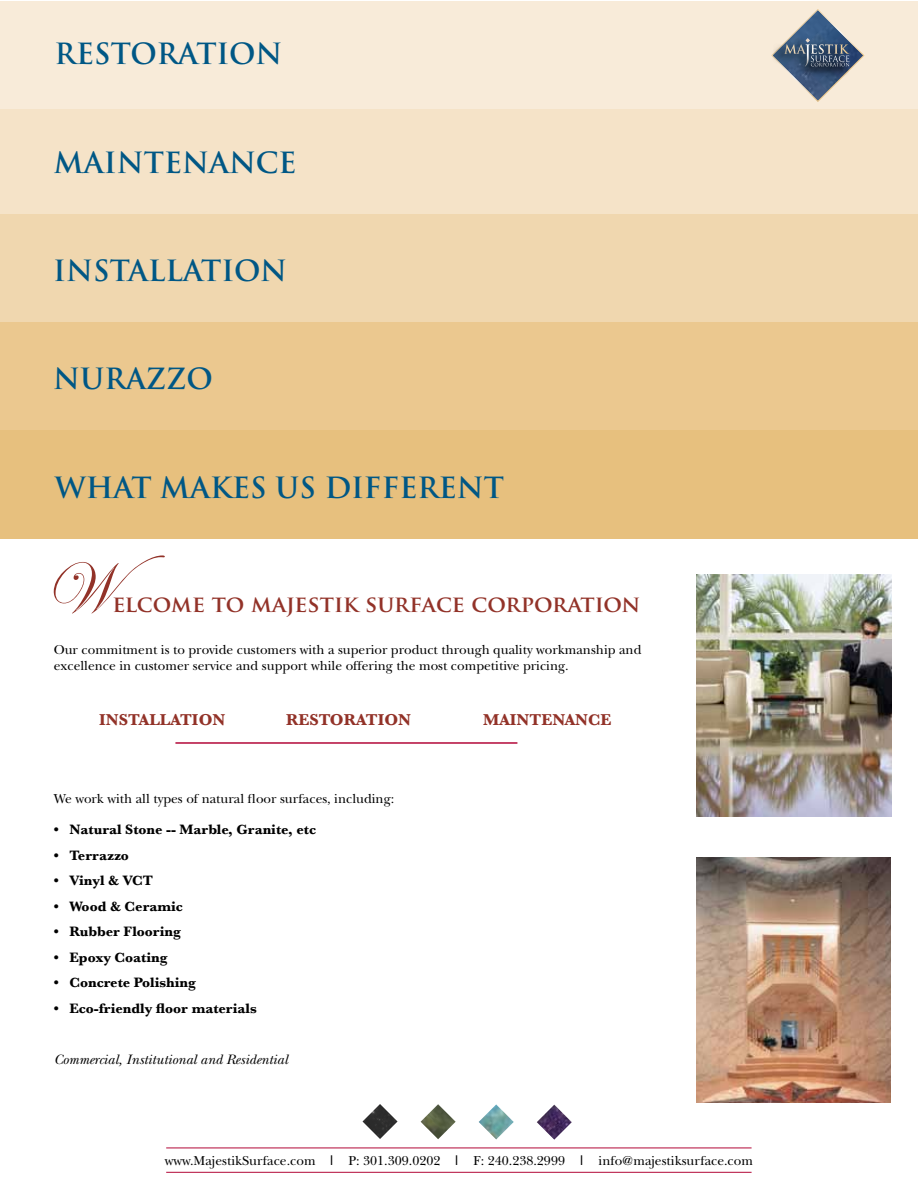
<style>
.page{position:relative;width:918px;height:1188px;background:#fff}
.page>*{position:absolute;margin:0;border:0;box-sizing:border-box;transform-origin:0 0}
.t1{font:72px "Edwardian Script ITC";color:#923228}
.t2{font:700 28.5px "Trajan Pro";color:#005785}
.t3{font:700 22.5px "Trajan Pro";color:#923228}
.t4{font:700 16.5px "Baskerville";color:#923228}
.t5{font:700 14.25px "Baskerville";color:#000}
.t6{font:italic 14.25px "New Baskerville";color:#000}
.t7{font:13.5px/16.5px "New Baskerville";color:#000}
.s1{font-family:"Helvetica"}
</style>
<div class="page">
<div style="left:0;top:1px;width:918px;height:109px;background:#f8ebd9"></div>
<svg style="left:772px;top:9px;width:92px;height:93px"></svg>
<div style="left:0;top:110px;width:918px;height:108px;background:#f5e3c8"></div>
<div style="left:0;top:214px;width:918px;height:108px;background:#f0d7af"></div>
<div style="left:0;top:322px;width:918px;height:108px;background:#ebc88f"></div>
<div style="left:0;top:430px;width:918px;height:108px;background:#e7c07e"></div>
<img style="left:696px;top:858px;width:195px;height:245px">
<img style="left:696px;top:574px;width:195px;height:243px">
<hr style="left:175px;top:742px;width:342px;height:2px;background:#b30838">
<hr style="left:166px;top:1148px;width:586px;height:1px;background:#b30838">
<hr style="left:166px;top:1172px;width:586px;height:1px;background:#b30838">
<img style="left:363px;top:1104px;width:35px;height:35px">
<img style="left:421px;top:1104px;width:35px;height:35px">
<img style="left:479px;top:1104px;width:35px;height:35px">
<img style="left:537px;top:1105px;width:35px;height:35px">
<h2 class="t2" style="left:55px;top:36px;width:229px">RESTORATION</h2>
<h2 class="t2" style="left:54px;top:145px;width:244px">MAINTENANCE</h2>
<h2 class="t2" style="left:53px;top:253px;width:236px">INSTALLATION</h2>
<h2 class="t2" style="left:53px;top:361px;width:161px">NURAZZO</h2>
<h2 class="t2" style="left:55px;top:470px;width:451px">WHAT MAKES US DIFFERENT</h2>
<h1 class="t1" style="left:43px;top:548px;width:123px">W</h1>
<h3 class="t3" style="left:112px;top:590px;width:530px">elcome to majestik surface corporation</h3>
<p class="t7" style="left:54px;top:641px;width:589px">Our commitment is to provide customers with a superior product through quality workmanship and excellence in customer service and support while offering the most competitive pricing.</p>
<p class="t4" style="left:99px;top:709px;width:128px">INSTALLATION</p>
<p class="t4" style="left:286px;top:709px;width:126px">RESTORATION</p>
<p class="t4" style="left:483px;top:709px;width:130px">MAINTENANCE</p>
<p class="t7" style="left:54px;top:791px;width:342px">We work with all types of natural floor surfaces, including:</p>
<p class="t5" style="left:54px;top:821px;width:264px">• Natural Stone -- Marble, Granite, etc</p>
<p class="t5" style="left:54px;top:847px;width:77px">• Terrazzo</p>
<p class="t5" style="left:54px;top:872px;width:101px">• Vinyl &amp; VCT</p>
<p class="t5" style="left:54px;top:898px;width:131px">• Wood &amp; Ceramic</p>
<p class="t5" style="left:54px;top:923px;width:129px">• Rubber Flooring</p>
<p class="t5" style="left:54px;top:949px;width:115px">• Epoxy Coating</p>
<p class="t5" style="left:54px;top:974px;width:144px">• Concrete Polishing</p>
<p class="t5" style="left:54px;top:1000px;width:205px">• Eco-friendly floor materials</p>
<p class="t6" style="left:54px;top:1051px;width:236px">Commercial, Institutional and Residential</p>
<p class="t7" style="left:165px;top:1153px;width:590px">www.MajestikSurface.com <span class="s1">|</span> P: 301.309.0202 <span class="s1">|</span> F: 240.238.2999 <span class="s1">|</span> info@majestiksurface.com</p>
</div>
